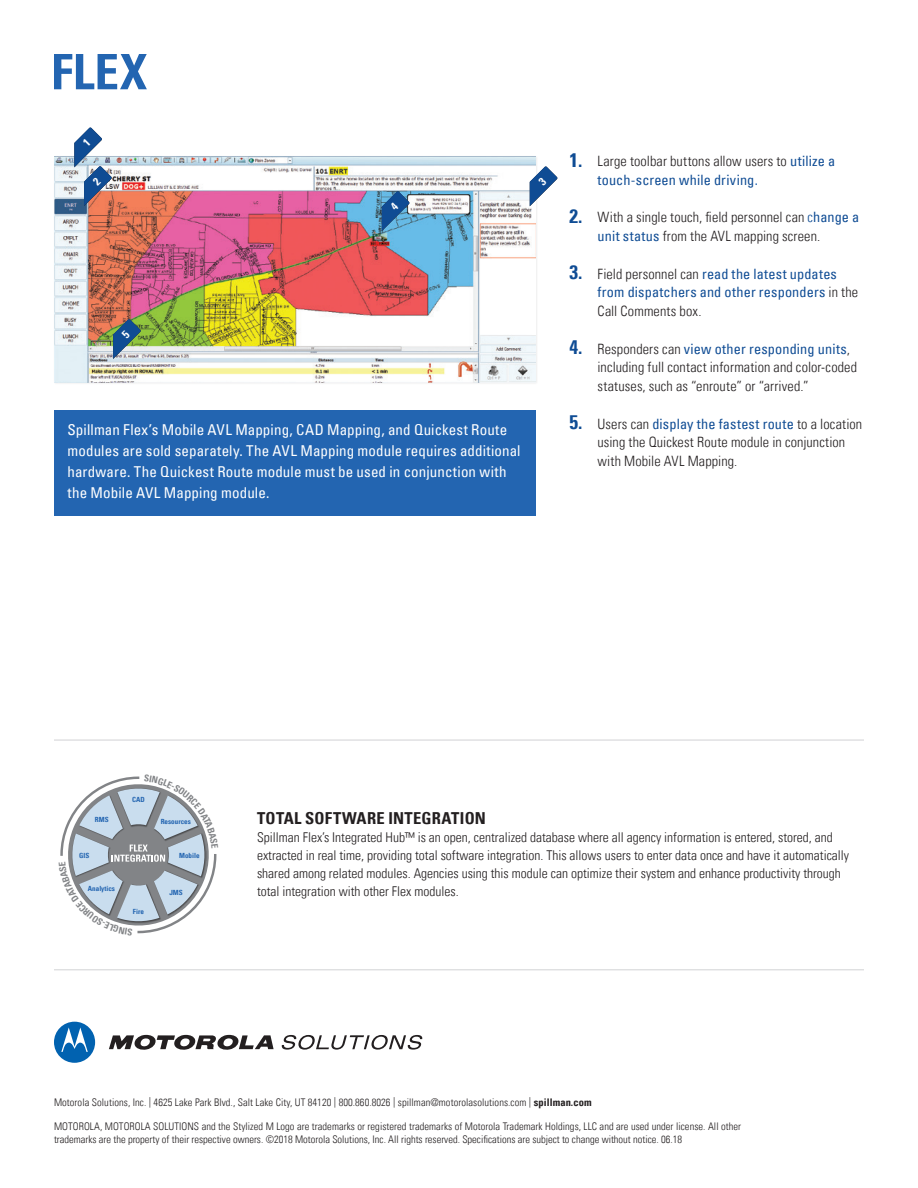
<style>
.page{position:relative;width:918px;height:1188px;background:#fff}
.page>*{position:absolute;margin:0;border:0;box-sizing:border-box;transform-origin:0 0}
.t1{font:700 condensed 19.5px "Univers LT";color:#0f4c94}
.Body_Text{font:700 condensed 16.5px "Univers LT";letter-spacing:.01em;color:#231f20}
.t2{font:condensed 15px/21px "Univers LT";letter-spacing:.01em;color:#fff}
.t3{font:300 condensed 14.25px/18.8px "Univers LT";letter-spacing:.01em;color:#231f20}
.t4{font:condensed 14.25px/18.8px "Univers LT";letter-spacing:.01em;color:#0f4c94}
.t5{font:300 condensed 13.5px/18px "Univers LT";color:#231f20}
.t6{font:300 condensed 10.5px/12.6px "Univers LT";letter-spacing:.005em;color:#231f20}
.t7{font:700 condensed 7.05px "Univers LT";color:#2365b1}
.s1{font-weight:300;color:#231f20}
.s2{color:#2365b1}
.s3{color:#0f4c94}
.s4{font-weight:400;color:#0f4c94}
.s5{font-weight:700}
</style>
<div class="page">
<svg style="left:109px;top:1035px;width:165px;height:15px"></svg>
<svg style="left:54px;top:1022px;width:41px;height:41px"></svg>
<svg style="left:282px;top:1035px;width:140px;height:15px"></svg>
<hr style="left:54px;top:740px;width:810px;height:1px;background:#d1d2d4">
<hr style="left:54px;top:969px;width:810px;height:1px;background:#d1d2d4">
<svg style="left:54px;top:54px;width:93px;height:35px"></svg>
<div style="left:53px;top:156px;width:485px;height:229px;background:#231f20;opacity:.1"></div>
<img style="left:54px;top:157px;width:481px;height:225px">
<div style="left:54px;top:410px;width:481px;height:106px;background:#2365b1"></div>
<svg style="left:60px;top:776px;width:157px;height:158px"></svg>
<svg style="left:113px;top:319px;width:28px;height:40px"></svg>
<svg style="left:382px;top:191px;width:28px;height:40px"></svg>
<svg style="left:530px;top:166px;width:28px;height:40px"></svg>
<svg style="left:74px;top:127px;width:38px;height:79px"></svg>
<p class="t2" style="left:68px;top:419px;width:455px">Spillman Flex’s Mobile AVL Mapping, CAD Mapping, and Quickest Route modules are sold separately. The AVL Mapping module requires additional hardware. The Quickest Route module must be used in conjunction with the Mobile AVL Mapping module.</p>
<p class="t1" style="left:570px;top:148px;width:14px">1.</p>
<p class="t1" style="left:570px;top:204px;width:14px">2.</p>
<p class="t1" style="left:570px;top:260px;width:14px">3.</p>
<p class="t1" style="left:570px;top:335px;width:14px">4.</p>
<p class="t1" style="left:570px;top:410px;width:14px">5.</p>
<p class="t4" style="left:598px;top:151px;width:239px"><span class="s1">Large toolbar buttons allow users to</span> utilize a touch-screen while driving<span class="s2">.</span></p>
<p class="t3" style="left:598px;top:208px;width:263px">With a single touch, field personnel can <span class="s3">c</span><span class="s4">hange a unit status</span> from the AVL mapping screen.</p>
<p class="t4" style="left:598px;top:264px;width:262px"><span class="s1">Field personnel can</span> read the latest updates from dispatchers and other responders <span class="s1">in the<br>Call Comments box.</span></p>
<p class="t3" style="left:598px;top:339px;width:261px">Responders can <span class="s4">view other responding units</span>, including full contact information and color-coded statuses, such as “enroute” or “arrived.”</p>
<p class="t3" style="left:598px;top:414px;width:266px">Users can <span class="s4">display the fastest route</span> to a location using the Quickest Route module in conjunction with Mobile AVL Mapping.</p>
<p class="t7" style="left:132px;top:795px;width:14px">CAD</p>
<p class="t7" style="left:95px;top:815px;width:15px">RMS</p>
<p class="t7" style="left:161px;top:818px;width:32px">Resources</p>
<p class="t7" style="left:79px;top:851px;width:12px">GIS</p>
<p class="t7" style="left:179px;top:851px;width:22px">Mobile</p>
<p class="t7" style="left:88px;top:884px;width:29px">Analytics</p>
<p class="t7" style="left:169px;top:888px;width:15px">JMS</p>
<p class="Body_Text" style="left:257px;top:808px;width:230px">TOTAL SOFTWARE INTEGRATION</p>
<p class="t5" style="left:257px;top:829px;width:594px">Spillman Flex’s Integrated Hub™ is an open, centralized database where all agency information is entered, stored, and extracted in real time, providing total software integration. This allows users to enter data once and have it automatically shared among related modules. Agencies using this module can optimize their system and enhance productivity through total integration with other Flex modules.</p>
<p class="t7" style="left:133px;top:908px;width:12px">Fire</p>
<p class="t6" style="left:54px;top:1096px;width:539px">Motorola Solutions, Inc. | 4625 Lake Park Blvd., Salt Lake City, UT 84120 | 800.860.8026 | spillman@motorolasolutions.com | <span class="s5">spillman.com</span></p>
<p class="t6" style="left:54px;top:1120px;width:688px">MOTOROLA, MOTOROLA SOLUTIONS and the Stylized M Logo are trademarks or registered trademarks of Motorola Trademark Holdings, LLC and are used under license. All other trademarks are the property of their respective owners. ©2018 Motorola Solutions, Inc. All rights reserved. Specifications are subject to change without notice. 06.18</p>
</div>
